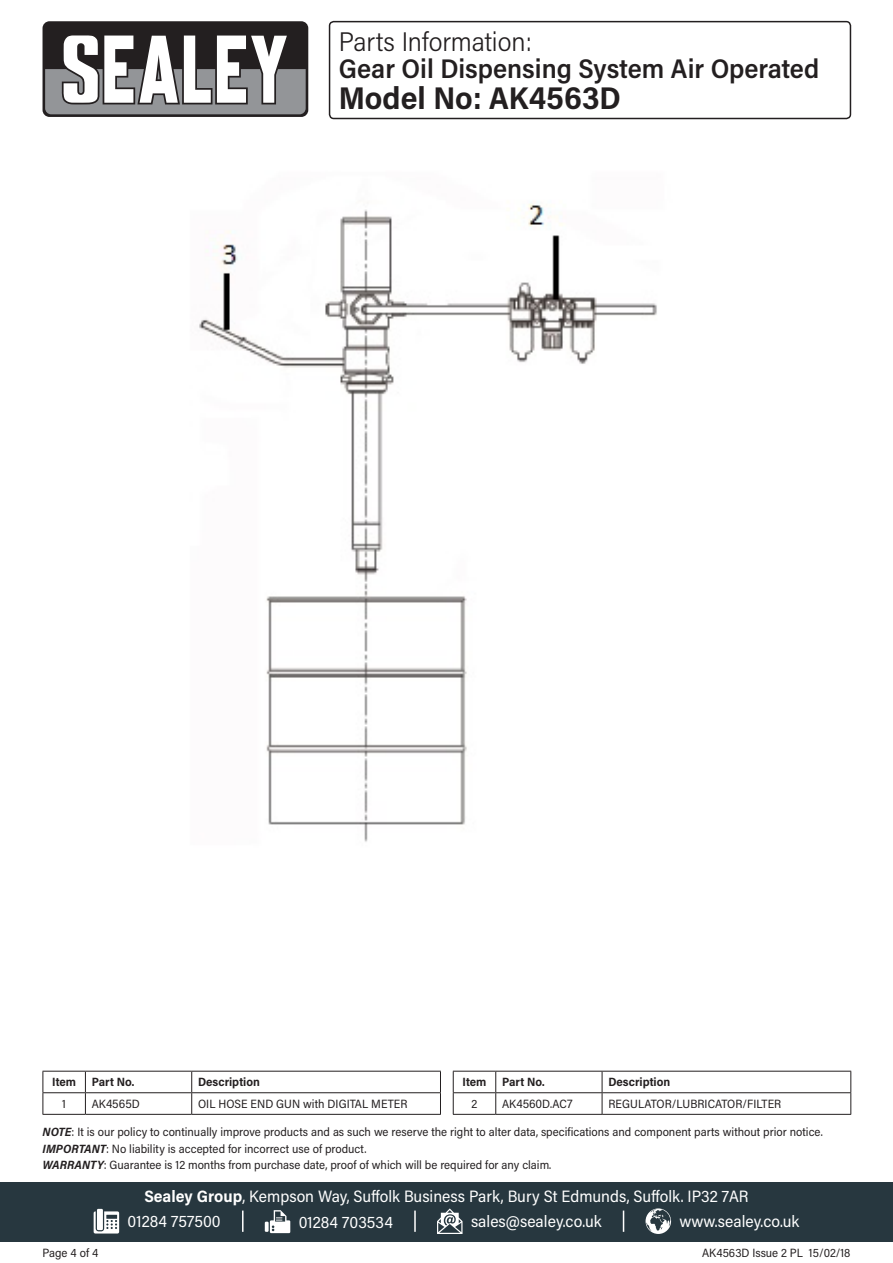
<style>
.page{position:relative;width:893px;height:1263px;background:#fff}
.page>*{position:absolute;margin:0;border:0;box-sizing:border-box;transform-origin:0 0}
.Model_Number{font:700 31.5px "Acumin Pro Semi Cond";color:#231f20}
.Product_Description{font:600 27px "Acumin Pro Semi Cond";color:#231f20}
.Parts_Information{font:300 27px "Acumin Pro Semi Cond";color:#231f20}
.Address{font:16.5px "Acumin Pro Semi Cond";color:#fff}
.Contact_Info{font:16.5px "Acumin Pro Semi Cond";color:#fff}
.Disclaimer{font:12px "Acumin Pro Semi Cond";color:#231f20}
.Table_Body{font:12px "Acumin Pro Semi Cond";letter-spacing:.005em;color:#231f20}
.Part_Description_HDR{font:700 12px "Acumin Pro Semi Cond";color:#231f20}
.Document_Info{font:12px "Acumin Pro Semi Cond";color:#231f20}
.Part_No__Body{font:12px "Acumin Pro Semi Cond";color:#231f20}
.Item_HDR{font:700 12px "Acumin Pro Semi Cond";letter-spacing:-.005em;color:#231f20}
.Item_Body{font:12px "Acumin Pro Semi Cond";color:#231f20}
.s1{font-weight:700;font-style:italic}
.s2{font-weight:700}
</style>
<div class="page">
<div style="left:43px;top:21px;width:265px;height:96px;background:#231f20;border-radius:7px"></div>
<svg style="left:45px;top:35px;width:261px;height:79px"></svg>
<div style="left:0;top:1182px;width:893px;height:60px;background:#27373f"></div>
<svg style="left:94px;top:1211px;width:25px;height:22px"></svg>
<div style="left:97px;top:1209px;width:6px;height:21px;background:#fff"></div>
<svg style="left:265px;top:1222px;width:4px;height:10px"></svg>
<svg style="left:270px;top:1210px;width:20px;height:23px"></svg>
<svg style="left:437px;top:1208px;width:25px;height:26px"></svg>
<svg style="left:645px;top:1208px;width:26px;height:26px"></svg>
<hr style="left:242px;top:1210px;width:2px;height:22px;background:#fff">
<svg style="left:623px;top:1210px;width:1px;height:22px"></svg>
<hr style="left:414px;top:1210px;width:2px;height:22px;background:#fff">
<div style="left:329px;top:21px;width:522px;height:98px;border:2px solid #231f20;border-radius:4px"></div>
<hr style="left:43px;top:1071px;width:42px;height:1px;background:#231f20">
<hr style="left:85px;top:1071px;width:107px;height:1px;background:#231f20">
<hr style="left:192px;top:1071px;width:249px;height:1px;background:#231f20">
<hr style="left:43px;top:1092px;width:42px;height:1px;background:#231f20">
<svg style="left:43px;top:1071px;width:1px;height:43px"></svg>
<hr style="left:85px;top:1092px;width:107px;height:1px;background:#231f20">
<svg style="left:85px;top:1071px;width:1px;height:43px"></svg>
<hr style="left:192px;top:1092px;width:249px;height:1px;background:#231f20">
<svg style="left:191px;top:1071px;width:1px;height:43px"></svg>
<svg style="left:440px;top:1071px;width:1px;height:43px"></svg>
<hr style="left:43px;top:1114px;width:42px;height:1px;background:#231f20">
<hr style="left:85px;top:1114px;width:107px;height:1px;background:#231f20">
<hr style="left:192px;top:1114px;width:249px;height:1px;background:#231f20">
<hr style="left:453px;top:1071px;width:43px;height:1px;background:#231f20">
<hr style="left:496px;top:1071px;width:106px;height:1px;background:#231f20">
<hr style="left:602px;top:1071px;width:249px;height:1px;background:#231f20">
<hr style="left:453px;top:1092px;width:43px;height:1px;background:#231f20">
<svg style="left:453px;top:1071px;width:1px;height:43px"></svg>
<hr style="left:496px;top:1092px;width:106px;height:1px;background:#231f20">
<svg style="left:495px;top:1071px;width:1px;height:43px"></svg>
<hr style="left:602px;top:1092px;width:249px;height:1px;background:#231f20">
<svg style="left:602px;top:1071px;width:1px;height:43px"></svg>
<svg style="left:850px;top:1071px;width:1px;height:43px"></svg>
<hr style="left:453px;top:1114px;width:43px;height:1px;background:#231f20">
<hr style="left:496px;top:1114px;width:106px;height:1px;background:#231f20">
<hr style="left:602px;top:1114px;width:249px;height:1px;background:#231f20">
<img style="left:199px;top:204px;width:458px;height:638px">
<p class="Parts_Information" style="left:339px;top:23px;width:195px">Parts Information:</p>
<p class="Product_Description" style="left:339px;top:49px;width:482px">Gear Oil Dispensing System Air Operated</p>
<p class="Model_Number" style="left:339px;top:76px;width:283px">Model No: AK4563D</p>
<p class="Item_HDR" style="left:52px;top:1074px;width:25px">Item</p>
<p class="Part_Description_HDR" style="left:92px;top:1074px;width:44px">Part No.</p>
<p class="Part_Description_HDR" style="left:198px;top:1074px;width:63px">Description</p>
<p class="Item_Body" style="left:62px;top:1095px;width:5px">1</p>
<p class="Part_No__Body" style="left:92px;top:1095px;width:49px">AK4565D</p>
<p class="Table_Body" style="left:198px;top:1095px;width:211px">OIL HOSE END GUN with DIGITAL METER</p>
<p class="Item_HDR" style="left:463px;top:1074px;width:25px">Item</p>
<p class="Part_Description_HDR" style="left:502px;top:1074px;width:44px">Part No.</p>
<p class="Part_Description_HDR" style="left:608px;top:1074px;width:63px">Description</p>
<p class="Item_Body" style="left:472px;top:1095px;width:7px">2</p>
<p class="Part_No__Body" style="left:502px;top:1095px;width:72px">AK4560D.AC7</p>
<p class="Table_Body" style="left:608px;top:1095px;width:174px">REGULATOR/LUBRICATOR/FILTER</p>
<p class="Disclaimer" style="left:43px;top:1124px;width:782px"><span class="s1">NOTE</span>: It is our policy to continually improve products and as such we reserve the right to alter data, specifications and component parts without prior notice.</p>
<p class="Disclaimer" style="left:43px;top:1140px;width:326px"><span class="s1">IMPORTANT</span>: No liability is accepted for incorrect use of product.</p>
<p class="Disclaimer" style="left:43px;top:1157px;width:510px"><span class="s1">WARRANTY</span>: Guarantee is 12 months from purchase date, proof of which will be required for any claim.</p>
<p class="Document_Info" style="left:43px;top:1244px;width:57px">Page 4 of 4</p>
<p class="Address" style="left:144px;top:1185px;width:606px"><span class="s2">Sealey Group</span>, Kempson Way, Suffolk Business Park, Bury St Edmunds, Suffolk. IP32 7AR</p>
<p class="Contact_Info" style="left:128px;top:1210px;width:95px">01284 757500</p>
<p class="Contact_Info" style="left:299px;top:1210px;width:96px">01284 703534</p>
<p class="Contact_Info" style="left:471px;top:1210px;width:132px">sales@sealey.co.uk</p>
<p class="Contact_Info" style="left:680px;top:1210px;width:121px">www.sealey.co.uk</p>
<p class="Document_Info" style="left:702px;top:1244px;width:150px">AK4563D Issue 2 PL 15/02/18</p>
</div>
